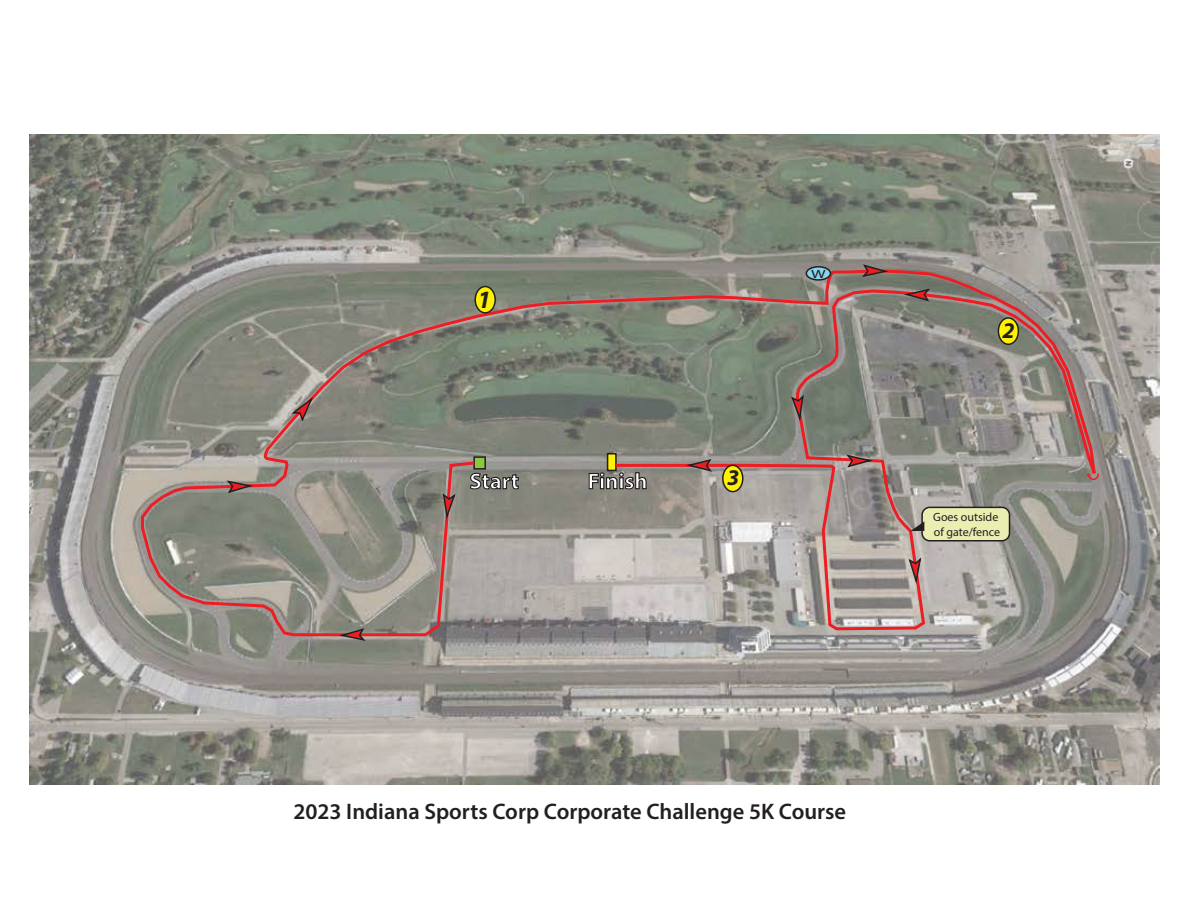
<style>
.page{position:relative;width:1188px;height:918px;background:#fff}
.page>*{position:absolute;margin:0;border:0;box-sizing:border-box;transform-origin:0 0}
.t1{font:italic 700 25.05px "Myriad Pro";color:#231f20}
.t2{font:600 22.5px "Myriad Pro";color:#231f20}
.t3{font:700 22.5px "Myriad Pro";color:#fff}
.t4{font:italic 700 22.5px "Myriad Pro";color:#231f20}
.t5{font:12px/14.4px "Myriad Pro";color:#231f20}
.t6{font:12px "Myriad Pro";color:#231f20;scale:1.44 1}
</style>
<div class="page">
<img style="left:30px;top:134px;width:1129px;height:650px">
<svg style="left:140px;top:268px;width:961px;height:370px;background:#918d85"></svg>
<svg style="left:901px;top:288px;width:30px;height:15px"></svg>
<svg style="left:861px;top:263px;width:31px;height:15px"></svg>
<svg style="left:442px;top:492px;width:14px;height:31px"></svg>
<svg style="left:336px;top:627px;width:30px;height:15px"></svg>
<svg style="left:226px;top:479px;width:30px;height:15px"></svg>
<svg style="left:291px;top:395px;width:24px;height:29px"></svg>
<svg style="left:790px;top:394px;width:15px;height:30px"></svg>
<svg style="left:846px;top:454px;width:30px;height:15px"></svg>
<svg style="left:683px;top:458px;width:30px;height:15px"></svg>
<svg style="left:907px;top:557px;width:15px;height:30px"></svg>
<div style="left:475px;top:287px;width:20px;height:26px;background:#fff200;border-radius:50%"></div>
<div style="left:474px;top:286px;width:22px;height:28px;border:2px solid #231f20;border-radius:50%"></div>
<div style="left:998px;top:318px;width:20px;height:26px;background:#fff200;border-radius:50%"></div>
<div style="left:998px;top:317px;width:21px;height:28px;border:2px solid #231f20;border-radius:50%"></div>
<div style="left:723px;top:465px;width:20px;height:27px;background:#fff200;border-radius:50%"></div>
<div style="left:722px;top:465px;width:22px;height:27px;border:2px solid #231f20;border-radius:50%"></div>
<div style="left:806px;top:267px;width:24px;height:13px;background:#88d5ee;border-radius:50%"></div>
<div style="left:806px;top:266px;width:25px;height:15px;border:2px solid #231f20;border-radius:50%"></div>
<div style="left:922px;top:507px;width:88px;height:34px;background:#eaefb1;border-radius:8px"></div>
<div style="left:921px;top:507px;width:89px;height:34px;border:2px solid #231f20;border-radius:8px"></div>
<svg style="left:910px;top:521px;width:14px;height:10px"></svg>
<svg style="left:1086px;top:473px;width:13px;height:7px"></svg>
<p class="t1" style="left:478px;top:283px;width:15px">1</p>
<p class="t3" style="left:470px;top:466px;width:51px">Start</p>
<p class="t3" style="left:588px;top:466px;width:61px">Finish</p>
<p class="t6" style="left:811px;top:266px;width:12px">W</p>
<p class="t4" style="left:727px;top:463px;width:14px">3</p>
<p class="t4" style="left:1002px;top:315px;width:14px">2</p>
<p class="t5" style="left:933px;top:510px;width:69px">Goes outside of gate/fence</p>
<p class="t2" style="left:293px;top:797px;width:554px">2023 Indiana Sports Corp Corporate Challenge 5K Course</p>
</div>
